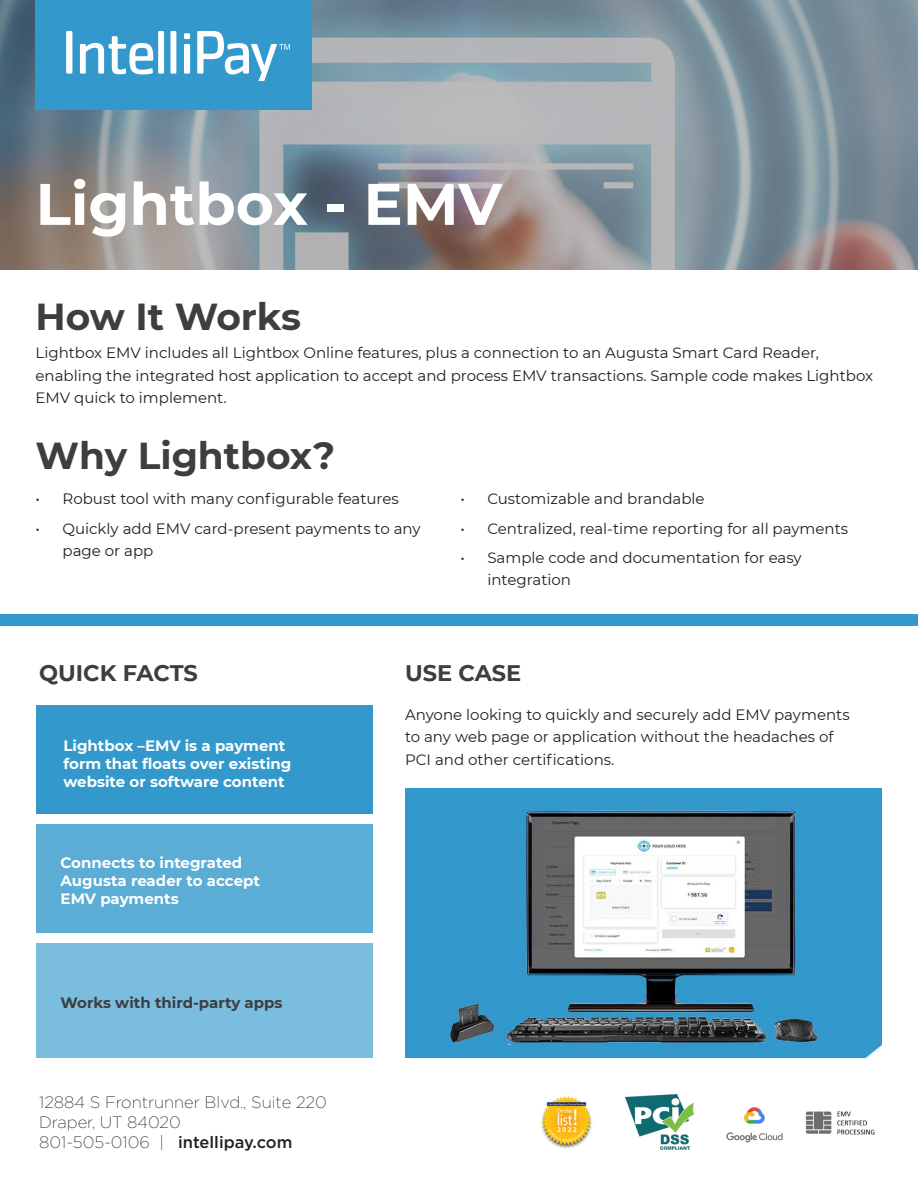
<style>
.page{position:relative;width:918px;height:1188px;background:#fff}
.page>*{position:absolute;margin:0;border:0;box-sizing:border-box;transform-origin:0 0}
.t1{font:700 58.5px "Montserrat";color:#fff}
.t2{font:700 37.5px "Montserrat";color:#3e3e3f}
.t3{font:700 22.5px "Montserrat";color:#3e3e3f}
.Sub_Info_White{font:200 16.5px "Gotham";color:#231f20}
.Sub_Info_White-2{font:500 16.5px "Gotham";color:#231f20}
.t4{font:15px/22.5px "Montserrat";color:#231f20}
.t5{font:700 15px "Montserrat";color:#fff}
.t6{font:700 15px "Montserrat";color:#3e3e3f}
.s1{font-weight:200}
</style>
<div class="page">
<div style="left:0;top:614px;width:304px;height:12px;background:#39c"></div>
<div style="left:304px;top:614px;width:311px;height:12px;background:#39c"></div>
<div style="left:615px;top:614px;width:303px;height:12px;background:#39c"></div>
<img style="left:0;top:0;width:918px;height:269px">
<div style="left:36px;top:824px;width:337px;height:108px;background:#5cadd6"></div>
<div style="left:36px;top:943px;width:337px;height:115px;background:#7abdde"></div>
<div style="left:36px;top:705px;width:337px;height:108px;background:#39c"></div>
<img style="left:541px;top:1095px;width:51px;height:54px">
<img style="left:626px;top:1095px;width:68px;height:55px">
<img style="left:726px;top:1107px;width:57px;height:36px">
<img style="left:805px;top:1111px;width:70px;height:24px">
<img style="left:405px;top:788px;width:477px;height:270px">
<div style="left:36px;top:0;width:276px;height:110px;background:#39c"></div>
<div style="left:66px;top:31px;width:6px;height:43px;background:#fff;border-radius:2px"></div>
<svg style="left:80px;top:36px;width:73px;height:38px"></svg>
<div style="left:158px;top:31px;width:6px;height:43px;background:#fff;border-radius:2px"></div>
<div style="left:171px;top:31px;width:5px;height:43px;background:#fff;border-radius:2px"></div>
<svg style="left:184px;top:33px;width:6px;height:41px"></svg>
<svg style="left:197px;top:31px;width:93px;height:49px"></svg>
<p class="t1" style="left:36px;top:162px;width:468px">Lightbox - EMV</p>
<p class="t2" style="left:36px;top:290px;width:267px">How It Works</p>
<p class="t4" style="left:36px;top:341px;width:839px">Lightbox EMV includes all Lightbox Online features, plus a connection to an Augusta Smart Card Reader, enabling the integrated host application to accept and process EMV transactions. Sample code makes Lightbox<br>EMV quick to implement.</p>
<p class="t2" style="left:36px;top:429px;width:301px">Why Lightbox?</p>
<p class="t4" style="left:36px;top:487px;width:365px">• Robust tool with many configurable features</p>
<p class="t4" style="left:63px;top:516px;width:360px;text-indent:-27px">• Quickly add EMV card-present payments to any page or app</p>
<p class="t4" style="left:460px;top:487px;width:246px">• Customizable and brandable</p>
<p class="t4" style="left:460px;top:516px;width:389px">• Centralized, real-time reporting for all payments</p>
<p class="t4" style="left:487px;top:546px;width:316px;text-indent:-27px">• Sample code and documentation for easy integration</p>
<p class="t3" style="left:39px;top:656px;width:160px">QUICK FACTS</p>
<p class="t3" style="left:405px;top:656px;width:118px">USE CASE</p>
<p class="t5" style="left:63px;top:735px;width:224px">Lightbox –EMV is a payment</p>
<p class="t5" style="left:63px;top:753px;width:229px">form that floats over existing</p>
<p class="t5" style="left:63px;top:771px;width:223px">website or software content</p>
<p class="t5" style="left:61px;top:851px;width:183px">Connects to integrated</p>
<p class="t5" style="left:61px;top:869px;width:201px">Augusta reader to accept</p>
<p class="t5" style="left:61px;top:887px;width:120px">EMV payments</p>
<p class="t6" style="left:61px;top:991px;width:223px">Works with third-party apps</p>
<p class="Sub_Info_White" style="left:39px;top:1094px;width:289px">12884 S Frontrunner Blvd., Suite 220</p>
<p class="Sub_Info_White" style="left:39px;top:1114px;width:143px">Draper, UT 84020</p>
<p class="Sub_Info_White-2" style="left:39px;top:1131px;width:255px"><span class="s1">801-505-0106 |</span> intellipay.com</p>
<p class="t4" style="left:405px;top:703px;width:446px">Anyone looking to quickly and securely add EMV payments</p>
<p class="t4" style="left:405px;top:725px;width:430px">to any web page or application without the headaches of</p>
<p class="t4" style="left:405px;top:748px;width:211px">PCI and other certifications.</p>
</div>
